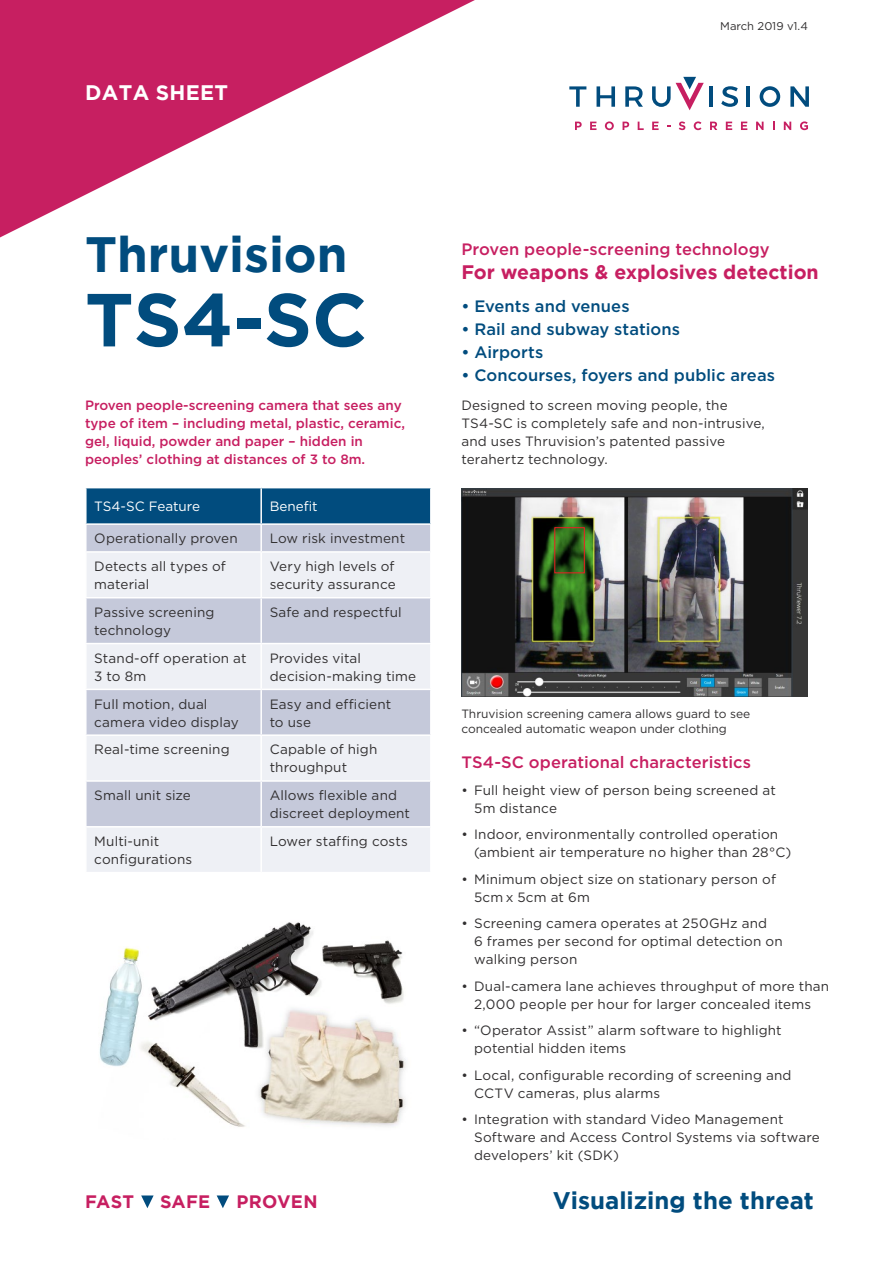
<style>
.page{position:relative;width:893px;height:1263px;background:#fff}
.page>*{position:absolute;margin:0;border:0;box-sizing:border-box;transform-origin:0 0}
.t1{font:700 75px "Gotham";color:#014c7e}
.t2{font:700 49.5px "Gotham";color:#014c7e}
.t3{font:700 24px "Gotham";color:#014c7e}
.t4{font:700 21px "Gotham";letter-spacing:.015em;color:#fff}
.t5{font:700 19.5px "Gotham";color:#c71f61}
.t6{font:700 18px "Gotham";letter-spacing:.015em;color:#c71f61}
.t7{font:500 16.5px "Gotham";letter-spacing:.005em;color:#014c7e}
.t8{font:500 16.5px "Gotham";letter-spacing:.005em;color:#c71f61}
.t9{font:13.5px/18px "Gotham";letter-spacing:.01em;color:#312f30}
.t10{font:500 13.5px/18px "Gotham";color:#c71f61}
.t11{font:13.5px "Gotham";color:#fff}
.t12{font:12px/15px "Gotham";color:#312f30}
.t13{font:11.25px "Gotham";color:#312f30}
</style>
<div class="page">
<svg style="left:0;top:0;width:475px;height:237px"></svg>
<svg style="left:569px;top:86px;width:17px;height:21px"></svg>
<svg style="left:596px;top:86px;width:19px;height:21px"></svg>
<svg style="left:625px;top:86px;width:18px;height:21px"></svg>
<hr style="left:709px;top:86px;width:3px;height:21px;background:#014c7e">
<svg style="left:721px;top:86px;width:17px;height:21px"></svg>
<hr style="left:747px;top:86px;width:3px;height:21px;background:#014c7e">
<svg style="left:790px;top:86px;width:19px;height:21px"></svg>
<svg style="left:760px;top:86px;width:20px;height:21px"></svg>
<svg style="left:652px;top:77px;width:52px;height:33px"></svg>
<svg style="left:575px;top:122px;width:7px;height:8px"></svg>
<svg style="left:590px;top:122px;width:6px;height:8px"></svg>
<svg style="left:605px;top:121px;width:9px;height:9px"></svg>
<svg style="left:623px;top:122px;width:6px;height:8px"></svg>
<svg style="left:638px;top:122px;width:6px;height:8px"></svg>
<svg style="left:652px;top:122px;width:7px;height:8px"></svg>
<svg style="left:679px;top:121px;width:6px;height:9px"></svg>
<svg style="left:694px;top:121px;width:7px;height:9px"></svg>
<svg style="left:710px;top:122px;width:7px;height:8px"></svg>
<svg style="left:726px;top:122px;width:6px;height:8px"></svg>
<svg style="left:741px;top:122px;width:6px;height:8px"></svg>
<svg style="left:756px;top:122px;width:8px;height:8px"></svg>
<svg style="left:773px;top:122px;width:2px;height:8px"></svg>
<svg style="left:784px;top:122px;width:7px;height:8px"></svg>
<svg style="left:800px;top:121px;width:8px;height:9px"></svg>
<div style="left:87px;top:488px;width:343px;height:35px;background:#014c7e"></div>
<div style="left:87px;top:525px;width:343px;height:26px;background:#c5c9da"></div>
<svg style="left:87px;top:553px;width:343px;height:319px;background:#dcdfe9"></svg>
<hr style="left:260px;top:488px;width:2px;height:35px;background:#fff">
<hr style="left:260px;top:525px;width:2px;height:26px;background:#fff">
<hr style="left:260px;top:553px;width:2px;height:44px;background:#fff">
<hr style="left:85px;top:597px;width:176px;height:1px;background:#fff">
<hr style="left:261px;top:597px;width:171px;height:1px;background:#fff">
<hr style="left:260px;top:598px;width:2px;height:45px;background:#fff">
<hr style="left:85px;top:643px;width:176px;height:1px;background:#fff">
<hr style="left:261px;top:643px;width:171px;height:1px;background:#fff">
<hr style="left:260px;top:644px;width:2px;height:45px;background:#fff">
<hr style="left:85px;top:689px;width:176px;height:1px;background:#fff">
<hr style="left:261px;top:689px;width:171px;height:1px;background:#fff">
<hr style="left:260px;top:690px;width:2px;height:44px;background:#fff">
<hr style="left:85px;top:734px;width:176px;height:2px;background:#fff">
<hr style="left:261px;top:734px;width:171px;height:2px;background:#fff">
<hr style="left:260px;top:736px;width:2px;height:44px;background:#fff">
<hr style="left:85px;top:780px;width:176px;height:2px;background:#fff">
<hr style="left:261px;top:780px;width:171px;height:2px;background:#fff">
<hr style="left:260px;top:782px;width:2px;height:44px;background:#fff">
<hr style="left:85px;top:826px;width:176px;height:1px;background:#fff">
<hr style="left:261px;top:826px;width:171px;height:1px;background:#fff">
<hr style="left:260px;top:827px;width:2px;height:45px;background:#fff">
<img style="left:99px;top:922px;width:307px;height:205px">
<img style="left:461px;top:488px;width:347px;height:209px">
<div style="left:554px;top:527px;width:31px;height:46px;border:1px solid #ee1d23"></div>
<svg style="left:141px;top:1195px;width:13px;height:13px"></svg>
<svg style="left:217px;top:1195px;width:12px;height:13px"></svg>
<h3 class="t4" style="left:85px;top:81px;width:145px">DATA SHEET</h3>
<p class="t13" style="left:720px;top:19px;width:89px">March 2019 v1.4</p>
<h2 class="t2" style="left:85px;top:226px;width:264px">Thruvision</h2>
<h1 class="t1" style="left:85px;top:276px;width:284px">TS4-SC</h1>
<p class="t10" style="left:85px;top:396px;width:321px">Proven people-screening camera that sees any type of item – including metal, plastic, ceramic, gel, liquid, powder and paper – hidden in peoples’ clothing at distances of 3 to 8m.</p>
<p class="t11" style="left:94px;top:498px;width:107px">TS4-SC Feature</p>
<p class="t11" style="left:270px;top:498px;width:50px">Benefit</p>
<p class="t9" style="left:94px;top:529px;width:145px">Operationally proven</p>
<p class="t9" style="left:270px;top:529px;width:137px">Low risk investment</p>
<p class="t9" style="left:94px;top:557px;width:133px">Detects all types of material</p>
<p class="t9" style="left:270px;top:557px;width:128px">Very high levels of security assurance</p>
<p class="t9" style="left:94px;top:603px;width:122px">Passive screening technology</p>
<p class="t9" style="left:270px;top:603px;width:134px">Safe and respectful</p>
<p class="t9" style="left:94px;top:649px;width:154px">Stand-off operation at<br>3 to 8m</p>
<p class="t9" style="left:270px;top:649px;width:148px">Provides vital decision-making time</p>
<p class="t9" style="left:94px;top:695px;width:146px">Full motion, dual camera video display</p>
<p class="t9" style="left:270px;top:695px;width:123px">Easy and efficient to use</p>
<p class="t9" style="left:94px;top:741px;width:137px">Real-time screening</p>
<p class="t9" style="left:270px;top:741px;width:109px">Capable of high throughput</p>
<p class="t9" style="left:94px;top:786px;width:98px">Small unit size</p>
<p class="t9" style="left:270px;top:786px;width:142px">Allows flexible and discreet deployment</p>
<p class="t9" style="left:94px;top:832px;width:99px">Multi-unit configurations</p>
<p class="t9" style="left:270px;top:832px;width:140px">Lower staffing costs</p>
<p class="t8" style="left:461px;top:239px;width:310px">Proven people-screening technology</p>
<h3 class="t5" style="left:461px;top:260px;width:359px">For weapons &amp; explosives detection</h3>
<p class="t7" style="left:461px;top:296px;width:170px">• Events and venues</p>
<p class="t7" style="left:461px;top:319px;width:220px">• Rail and subway stations</p>
<p class="t7" style="left:461px;top:342px;width:84px">• Airports</p>
<p class="t7" style="left:461px;top:365px;width:315px">• Concourses, foyers and public areas</p>
<p class="t9" style="left:461px;top:396px;width:305px">Designed to screen moving people, the TS4-SC is completely safe and non-intrusive, and uses Thruvision’s patented passive terahertz technology.</p>
<p class="t12" style="left:461px;top:706px;width:290px">Thruvision screening camera allows guard to see concealed automatic weapon under clothing</p>
<p class="t8" style="left:461px;top:752px;width:291px">TS4-SC operational characteristics</p>
<p class="t9" style="left:474px;top:781px;width:303px;text-indent:-13px">• Full height view of person being screened at<br>5m distance</p>
<p class="t9" style="left:474px;top:825px;width:319px;text-indent:-13px">• Indoor, environmentally controlled operation (ambient air temperature no higher than 28°C)</p>
<p class="t9" style="left:474px;top:870px;width:303px;text-indent:-13px">• Minimum object size on stationary person of<br>5cm x 5cm at 6m</p>
<p class="t9" style="left:474px;top:914px;width:310px;text-indent:-13px">• Screening camera operates at 250GHz and<br>6 frames per second for optimal detection on walking person</p>
<p class="t9" style="left:461px;top:977px;width:369px;text-align:center">• Dual-camera lane achieves throughput of more than<br>2,000 people per hour for larger concealed items</p>
<p class="t9" style="left:474px;top:1021px;width:309px;text-indent:-13px">• “Operator Assist” alarm software to highlight potential hidden items</p>
<p class="t9" style="left:474px;top:1066px;width:319px;text-indent:-13px">• Local, configurable recording of screening and<br>CCTV cameras, plus alarms</p>
<p class="t9" style="left:474px;top:1110px;width:347px;text-indent:-13px">• Integration with standard Video Management<br>Software and Access Control Systems via software developers’ kit (SDK)</p>
<h3 class="t6" style="left:85px;top:1191px;width:51px">FAST</h3>
<h3 class="t6" style="left:160px;top:1191px;width:52px">SAFE</h3>
<h3 class="t6" style="left:237px;top:1191px;width:82px">PROVEN</h3>
<h3 class="t3" style="left:553px;top:1186px;width:262px">Visualizing the threat</h3>
</div>
